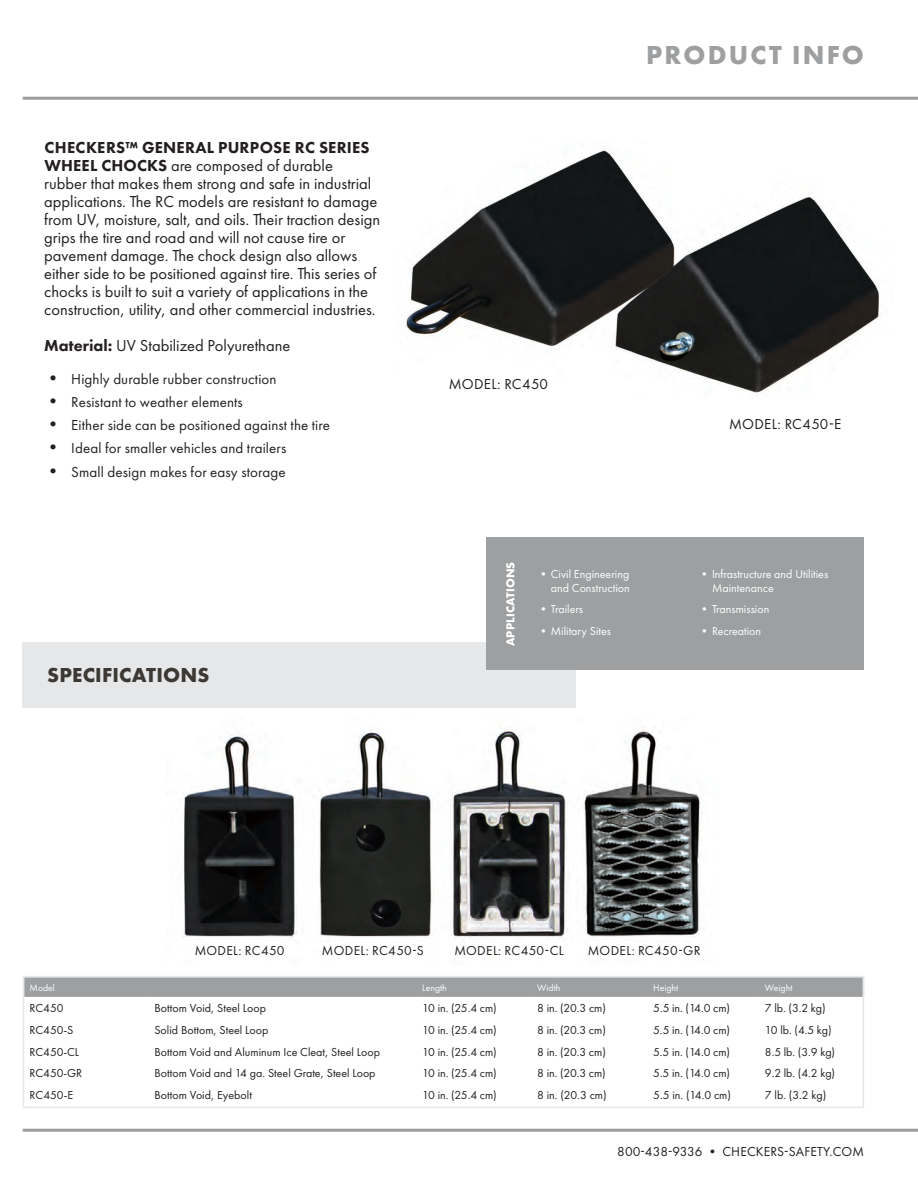
<style>
.page{position:relative;width:918px;height:1188px;background:#fff}
.page>*{position:absolute;margin:0;border:0;box-sizing:border-box;transform-origin:0 0}
.t1{font:700 27px "Futura New";letter-spacing:.08em;color:#9d9fa1}
.t2{font:700 21px "Futura New";letter-spacing:.01em;color:#3c3833}
.Paragraph_Style_2{font:16.5px/18px "Futura New";color:#231f20}
.t3{font:15px "Futura New";letter-spacing:.01em;color:#231f20}
.t4{font:13.5px "Futura New";letter-spacing:.01em;color:#231f20}
.t5{font:12px "Futura New";color:#231f20}
.t6{font:12px/14.4px "Futura New";color:#fff;text-align:right}
.t7{font:700 12px "Futura New";letter-spacing:.01em;color:#fff}
.t8{font:9.75px "Futura New";color:#fff}
.s1{font-weight:800}
.s2{font-size:18px}
</style>
<div class="page">
<hr style="left:23px;top:97px;width:895px;height:3px;background:#9a9d9e">
<hr style="left:23px;top:1129px;width:895px;height:3px;background:#9a9d9e">
<div style="left:23px;top:642px;width:553px;height:65px;background:#e6e7e9"></div>
<div style="left:486px;top:538px;width:378px;height:132px;background:#9d9fa1"></div>
<img style="left:404px;top:150px;width:477px;height:243px">
<div style="left:26px;top:979px;width:835px;height:18px;background:#9d9fa1"></div>
<div style="left:23px;top:976px;width:841px;height:132px;border:2px solid #e6e7e9"></div>
<img style="left:183px;top:726px;width:519px;height:213px">
<p class="Paragraph_Style_2" style="left:44px;top:138px;width:337px"><span class="s1">CHECKERS™ GENERAL PURPOSE RC SERIES WHEEL CHOCKS</span> are composed of durable<br>rubber that makes them strong and safe in industrial applications. The RC models are resistant to damage from UV, moisture, salt, and oils. Their traction design grips the tire and road and will not cause tire or pavement damage. The chock design also allows either side to be positioned against tire. This series of chocks is built to suit a variety of applications in the construction, utility, and other commercial industries.</p>
<p class="Paragraph_Style_2" style="left:44px;top:336px;width:248px"><span class="s1">Material:</span> UV Stabilized Polyurethane</p>
<p class="t3" style="left:44px;top:370px;width:234px"><span class="s2">•</span> Highly durable rubber construction</p>
<p class="t3" style="left:44px;top:393px;width:200px"><span class="s2">•</span> Resistant to weather elements</p>
<p class="t3" style="left:44px;top:416px;width:287px"><span class="s2">•</span> Either side can be positioned against the tire</p>
<p class="t3" style="left:44px;top:440px;width:244px"><span class="s2">•</span> Ideal for smaller vehicles and trailers</p>
<p class="t3" style="left:44px;top:463px;width:243px"><span class="s2">•</span> Small design makes for easy storage</p>
<p class="t2" style="left:47px;top:662px;width:164px">SPECIFICATIONS</p>
<p class="t1" style="left:646px;top:38px;width:219px">PRODUCT INFO</p>
<p class="t3" style="left:449px;top:375px;width:101px">MODEL: RC450</p>
<p class="t7" style="left:503px;top:646px;width:86px;rotate:-90deg">APPLICATIONS</p>
<p class="t6" style="left:537px;top:567px;width:94px">•Civil Engineering and Construction</p>
<p class="t6" style="left:537px;top:602px;width:47px">•Trailers</p>
<p class="t6" style="left:537px;top:623px;width:75px">•Military Sites</p>
<p class="t3" style="left:729px;top:416px;width:114px">MODEL: RC450-E</p>
<p class="t6" style="left:712px;top:567px;width:118px;text-align:left;text-indent:-14px">•Infrastructure and Utilities<br>Maintenance</p>
<p class="t6" style="left:699px;top:602px;width:72px">•Transmission</p>
<p class="t6" style="left:699px;top:623px;width:64px">•Recreation</p>
<p class="t4" style="left:195px;top:942px;width:91px">MODEL: RC450</p>
<p class="t4" style="left:322px;top:942px;width:103px">MODEL: RC450-S</p>
<p class="t4" style="left:454px;top:942px;width:111px">MODEL: RC450-CL</p>
<p class="t4" style="left:588px;top:942px;width:114px">MODEL: RC450-GR</p>
<p class="t8" style="left:30px;top:982px;width:27px">Model</p>
<p class="t8" style="left:422px;top:982px;width:26px">Length</p>
<p class="t8" style="left:537px;top:982px;width:25px">Width</p>
<p class="t8" style="left:653px;top:982px;width:26px">Height</p>
<p class="t8" style="left:765px;top:982px;width:29px">Weight</p>
<p class="t5" style="left:30px;top:1001px;width:35px">RC450</p>
<p class="t5" style="left:154px;top:1001px;width:113px">Bottom Void, Steel Loop</p>
<p class="t5" style="left:422px;top:1001px;width:76px">10 in. (25.4 cm)</p>
<p class="t5" style="left:537px;top:1001px;width:70px">8 in. (20.3 cm)</p>
<p class="t5" style="left:653px;top:1001px;width:78px">5.5 in. (14.0 cm)</p>
<p class="t5" style="left:765px;top:1001px;width:62px">7 lb. (3.2 kg)</p>
<p class="t5" style="left:30px;top:1023px;width:45px">RC450-S</p>
<p class="t5" style="left:154px;top:1023px;width:116px">Solid Bottom, Steel Loop</p>
<p class="t5" style="left:422px;top:1023px;width:76px">10 in. (25.4 cm)</p>
<p class="t5" style="left:537px;top:1023px;width:70px">8 in. (20.3 cm)</p>
<p class="t5" style="left:653px;top:1023px;width:78px">5.5 in. (14.0 cm)</p>
<p class="t5" style="left:765px;top:1023px;width:68px">10 lb. (4.5 kg)</p>
<p class="t5" style="left:30px;top:1044px;width:51px">RC450-CL</p>
<p class="t5" style="left:154px;top:1044px;width:227px">Bottom Void and Aluminum Ice Cleat, Steel Loop</p>
<p class="t5" style="left:422px;top:1044px;width:76px">10 in. (25.4 cm)</p>
<p class="t5" style="left:537px;top:1044px;width:70px">8 in. (20.3 cm)</p>
<p class="t5" style="left:653px;top:1044px;width:78px">5.5 in. (14.0 cm)</p>
<p class="t5" style="left:765px;top:1044px;width:72px">8.5 lb. (3.9 kg)</p>
<p class="t5" style="left:30px;top:1066px;width:54px">RC450-GR</p>
<p class="t5" style="left:154px;top:1066px;width:223px">Bottom Void and 14 ga. Steel Grate, Steel Loop</p>
<p class="t5" style="left:422px;top:1066px;width:76px">10 in. (25.4 cm)</p>
<p class="t5" style="left:537px;top:1066px;width:70px">8 in. (20.3 cm)</p>
<p class="t5" style="left:653px;top:1066px;width:78px">5.5 in. (14.0 cm)</p>
<p class="t5" style="left:765px;top:1066px;width:72px">9.2 lb. (4.2 kg)</p>
<p class="t5" style="left:30px;top:1088px;width:45px">RC450-E</p>
<p class="t5" style="left:154px;top:1088px;width:99px">Bottom Void, Eyebolt</p>
<p class="t5" style="left:422px;top:1088px;width:76px">10 in. (25.4 cm)</p>
<p class="t5" style="left:537px;top:1088px;width:71px">8 in. (20.3 cm)</p>
<p class="t5" style="left:653px;top:1088px;width:79px">5.5 in. (14.0 cm)</p>
<p class="t5" style="left:765px;top:1088px;width:63px">7 lb. (3.2 kg)</p>
<p class="t4" style="left:617px;top:1144px;width:248px">800-438-9336 • CHECKERS-SAFETY.COM</p>
</div>
